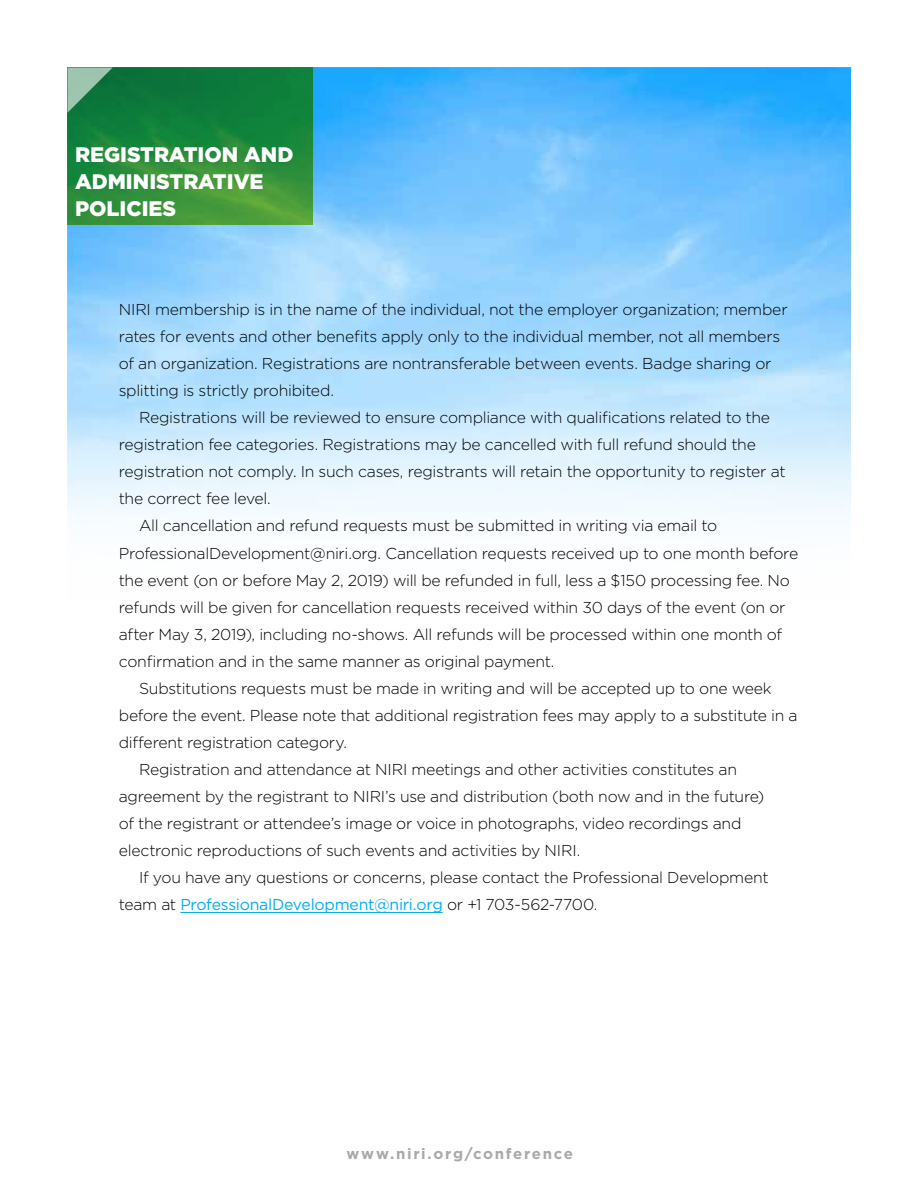
<style>
.page{position:relative;width:918px;height:1188px;background:#fff}
.page>*{position:absolute;margin:0;border:0;box-sizing:border-box;transform-origin:0 0}
.t1{font:900 21px/27px "Gotham";color:#fff}
.t2{font:300 15.75px/27px "Gotham";letter-spacing:-.02em;color:#000}
.t3{font:15.75px "Gotham";letter-spacing:-.015em;color:#00aeef}
.t4{font:700 15px "Gotham";letter-spacing:.11em;color:#a7a9ac}
.s1{font-weight:300;color:#000}
</style>
<div class="page">
<img style="left:68px;top:68px;width:782px;height:448px">
<svg style="left:68px;top:68px;width:245px;height:157px;background:#24893b"></svg>
<svg style="left:68px;top:68px;width:45px;height:45px;background:#509b72"></svg>
<hr style="left:180px;top:912px;width:263px;height:1px;background:#00aeef">
<h1 class="t1" style="left:75px;top:141px;width:220px">REGISTRATION AND<br>ADMINISTRATIVE<br>POLICIES</h1>
<p class="t2" style="left:119px;top:296px;width:670px">NIRI membership is in the name of the individual, not the employer organization; member rates for events and other benefits apply only to the individual member, not all members of an organization. Registrations are nontransferable between events. Badge sharing or splitting is strictly prohibited.</p>
<p class="t2" style="left:139px;top:404px;width:633px">Registrations will be reviewed to ensure compliance with qualifications related to the</p>
<p class="t2" style="left:119px;top:431px;width:639px">registration fee categories. Registrations may be cancelled with full refund should the</p>
<p class="t2" style="left:119px;top:458px;width:668px">registration not comply. In such cases, registrants will retain the opportunity to register at</p>
<p class="t2" style="left:119px;top:485px;width:154px">the correct fee level.</p>
<p class="t2" style="left:139px;top:512px;width:580px">All cancellation and refund requests must be submitted in writing via email to</p>
<p class="t2" style="left:119px;top:539px;width:681px">ProfessionalDevelopment@niri.org. Cancellation requests received up to one month before</p>
<p class="t2" style="left:119px;top:566px;width:673px">the event (on or before May 2, 2019) will be refunded in full, less a $150 processing fee. No</p>
<p class="t2" style="left:119px;top:593px;width:668px">refunds will be given for cancellation requests received within 30 days of the event (on or</p>
<p class="t2" style="left:119px;top:620px;width:665px">after May 3, 2019), including no-shows. All refunds will be processed within one month of</p>
<p class="t2" style="left:119px;top:647px;width:437px">confirmation and in the same manner as original payment.</p>
<p class="t2" style="left:139px;top:674px;width:634px">Substitutions requests must be made in writing and will be accepted up to one week</p>
<p class="t2" style="left:119px;top:701px;width:680px">before the event. Please note that additional registration fees may apply to a substitute in a</p>
<p class="t2" style="left:119px;top:728px;width:230px">different registration category.</p>
<p class="t2" style="left:139px;top:755px;width:599px">Registration and attendance at NIRI meetings and other activities constitutes an</p>
<p class="t2" style="left:119px;top:783px;width:647px">agreement by the registrant to NIRI’s use and distribution (both now and in the future)</p>
<p class="t2" style="left:119px;top:810px;width:624px">of the registrant or attendee’s image or voice in photographs, video recordings and</p>
<p class="t2" style="left:119px;top:837px;width:463px">electronic reproductions of such events and activities by NIRI.</p>
<p class="t2" style="left:139px;top:864px;width:631px">If you have any questions or concerns, please contact the Professional Development</p>
<p class="t3" style="left:119px;top:895px;width:480px"><span class="s1">team at</span> ProfessionalDevelopment@niri.org <span class="s1">or +1 703-562-7700.</span></p>
<p class="t4" style="left:346px;top:1144px;width:228px">www.niri.org/conference</p>
</div>
